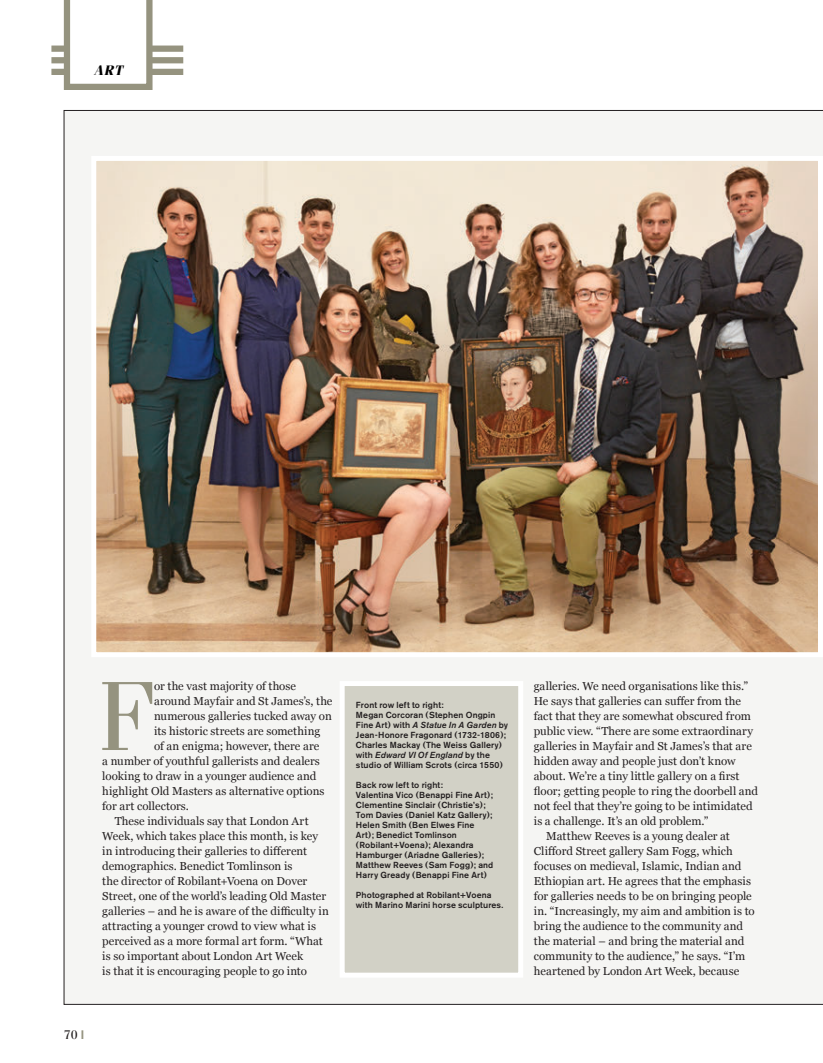
<style>
.page{position:relative;width:823px;height:1063px;background:#fff}
.page>*{position:absolute;margin:0;border:0;box-sizing:border-box;transform-origin:0 0}
.t1{font:98.25px "Fenice";color:#95937f}
.t2{font:italic 700 13.75px "Fenice";color:#000}
.t3{font:12.5px "Fenice";color:#231f20}
.t4{font:11.5px "Georgia";letter-spacing:.005em;color:#231f20}
.t5{font:500 8.75px/10px "Akzidenz Grotesk BE";letter-spacing:.015em;color:#231f20}
.s1{font-weight:900;color:#95937f}
.s2{font-style:italic}
</style>
<div class="page">
<div style="left:64px;top:110px;width:758px;height:895px;background:#f5f5f3"></div>
<div style="left:51px;top:57px;width:132px;height:6px;background:#95937f"></div>
<div style="left:51px;top:69px;width:132px;height:6px;background:#95937f"></div>
<div style="left:51px;top:46px;width:132px;height:6px;background:#95937f"></div>
<svg style="left:64px;top:0;width:88px;height:90px"></svg>
<img style="left:97px;top:162px;width:719px;height:489px">
<div style="left:91px;top:156px;width:731px;height:501px;border:5px solid #fff"></div>
<div style="left:339px;top:681px;width:184px;height:297px;background:#d2d1c6;border:5px solid #fff"></div>
<p class="t2" style="left:94px;top:62px;width:30px">art</p>
<h1 class="t1" style="left:98px;top:657px;width:58px">F</h1>
<p class="t4" style="left:154px;top:678px;width:143px">or the vast majority of those</p>
<p class="t4" style="left:154px;top:693px;width:180px">around Mayfair and St James’s, the</p>
<p class="t4" style="left:154px;top:708px;width:179px">numerous galleries tucked away on</p>
<p class="t4" style="left:154px;top:723px;width:168px">its historic streets are something</p>
<p class="t4" style="left:154px;top:738px;width:167px">of an enigma; however, there are</p>
<p class="t4" style="left:102px;top:753px;width:219px">a number of youthful gallerists and dealers</p>
<p class="t4" style="left:102px;top:768px;width:215px">looking to draw in a younger audience and</p>
<p class="t4" style="left:102px;top:783px;width:224px">highlight Old Masters as alternative options</p>
<p class="t4" style="left:102px;top:798px;width:88px">for art collectors.</p>
<p class="t4" style="left:115px;top:813px;width:195px">These individuals say that London Art</p>
<p class="t4" style="left:102px;top:828px;width:217px">Week, which takes place this month, is key</p>
<p class="t4" style="left:102px;top:843px;width:206px">in introducing their galleries to different</p>
<p class="t4" style="left:102px;top:858px;width:192px">demographics. Benedict Tomlinson is</p>
<p class="t4" style="left:102px;top:873px;width:206px">the director of Robilant+Voena on Dover</p>
<p class="t4" style="left:102px;top:888px;width:225px">Street, one of the world’s leading Old Master</p>
<p class="t4" style="left:102px;top:903px;width:228px">galleries – and he is aware of the difficulty in</p>
<p class="t4" style="left:102px;top:918px;width:215px">attracting a younger crowd to view what is</p>
<p class="t4" style="left:102px;top:933px;width:222px">perceived as a more formal art form. “What</p>
<p class="t4" style="left:102px;top:948px;width:202px">is so important about London Art Week</p>
<p class="t4" style="left:102px;top:963px;width:206px">is that it is encouraging people to go into</p>
<p class="t3" style="left:64px;top:1027px;width:22px">70 <span class="s1">|</span></p>
<p class="t5" style="left:356px;top:700px;width:154px">Front row left to right:<br>Megan Corcoran (Stephen Ongpin Fine Art) with <span class="s2">A Statue In A Garden</span> by Jean-Honore Fragonard (1732-1806); Charles Mackay (The Weiss Gallery) with <span class="s2">Edward VI Of England</span> by the studio of William Scrots (circa 1550)</p>
<p class="t5" style="left:356px;top:780px;width:139px">Back row left to right:<br>Valentina Vico (Benappi Fine Art);<br>Clementine Sinclair (Christie’s);<br>Tom Davies (Daniel Katz Gallery);<br>Helen Smith (Ben Elwes Fine<br>Art); Benedict Tomlinson (Robilant+Voena); Alexandra<br>Hamburger (Ariadne Galleries);<br>Matthew Reeves (Sam Fogg); and<br>Harry Gready (Benappi Fine Art)</p>
<p class="t5" style="left:356px;top:890px;width:149px">Photographed at Robilant+Voena with Marino Marini horse sculptures.</p>
<p class="t4" style="left:533px;top:678px;width:216px">galleries. We need organisations like this.”</p>
<p class="t4" style="left:533px;top:693px;width:208px">He says that galleries can suffer from the</p>
<p class="t4" style="left:533px;top:708px;width:218px">fact that they are somewhat obscured from</p>
<p class="t4" style="left:533px;top:723px;width:220px">public view. “There are some extraordinary</p>
<p class="t4" style="left:533px;top:738px;width:219px">galleries in Mayfair and St James’s that are</p>
<p class="t4" style="left:533px;top:753px;width:203px">hidden away and people just don’t know</p>
<p class="t4" style="left:533px;top:768px;width:207px">about. We’re a tiny little gallery on a first</p>
<p class="t4" style="left:533px;top:783px;width:226px">floor; getting people to ring the doorbell and</p>
<p class="t4" style="left:533px;top:798px;width:220px">not feel that they’re going to be intimidated</p>
<p class="t4" style="left:533px;top:813px;width:176px">is a challenge. It’s an old problem.”</p>
<p class="t4" style="left:546px;top:828px;width:185px">Matthew Reeves is a young dealer at</p>
<p class="t4" style="left:533px;top:843px;width:200px">Clifford Street gallery Sam Fogg, which</p>
<p class="t4" style="left:533px;top:858px;width:209px">focuses on medieval, Islamic, Indian and</p>
<p class="t4" style="left:533px;top:873px;width:218px">Ethiopian art. He agrees that the emphasis</p>
<p class="t4" style="left:533px;top:888px;width:219px">for galleries needs to be on bringing people</p>
<p class="t4" style="left:533px;top:902px;width:222px">in. “Increasingly, my aim and ambition is to</p>
<p class="t4" style="left:533px;top:917px;width:210px">bring the audience to the community and</p>
<p class="t4" style="left:533px;top:932px;width:212px">the material – and bring the material and</p>
<p class="t4" style="left:533px;top:947px;width:213px">community to the audience,” he says. “I’m</p>
<p class="t4" style="left:533px;top:962px;width:207px">heartened by London Art Week, because</p>
</div>
